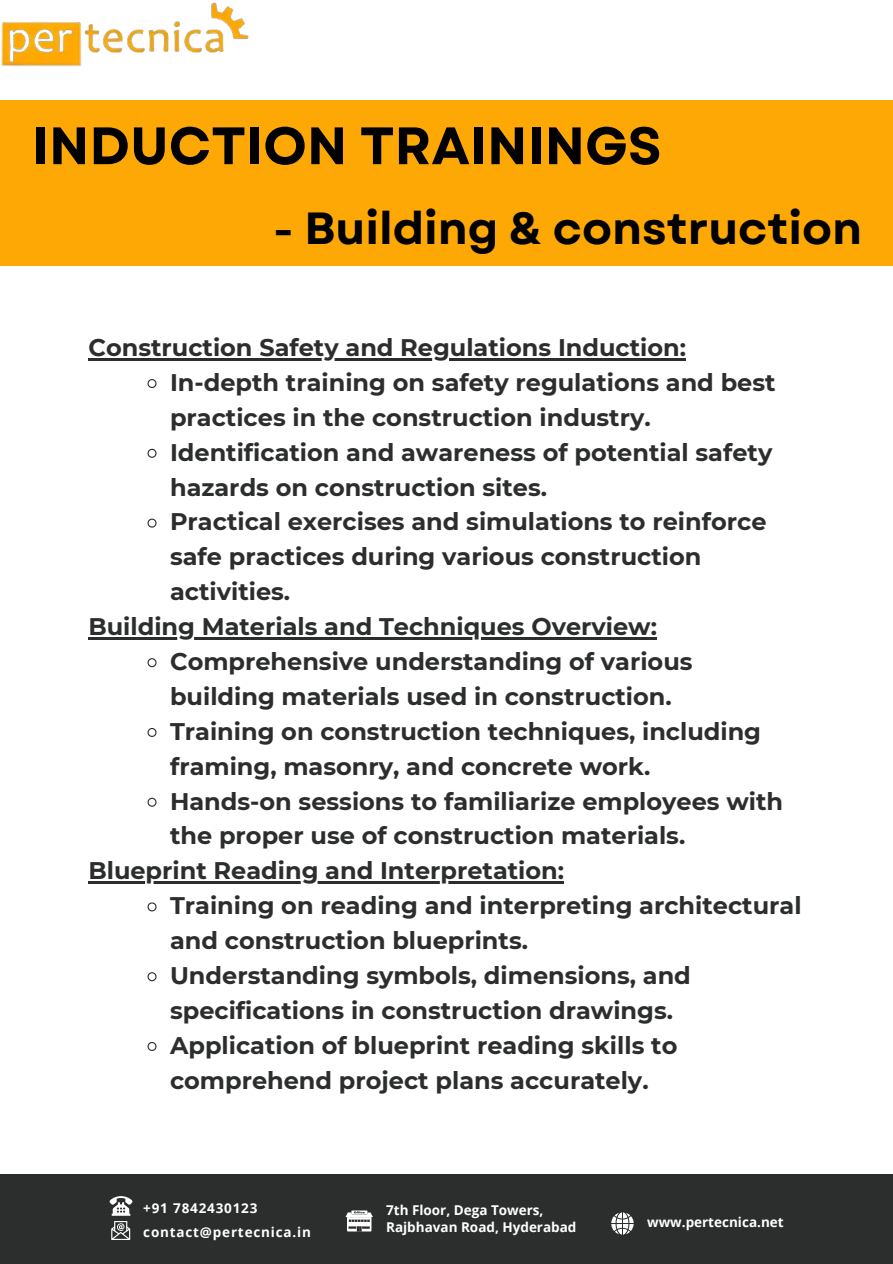
<style>
.page{position:relative;width:893px;height:1264px;background:#fff}
.page>*{position:absolute;margin:0;border:0;box-sizing:border-box;transform-origin:0 0}
.t1{font:700 52.5px "Garet";color:#000}
.t2{font:700 45px "Garet";color:#000}
.t3{font:700 24px/34.8px "Montserrat";color:#2c2d2d}
.t4{font:700 13.5px "Open Sans";color:#fff}
.t5{font:700 13.5px "Open Sans";letter-spacing:.06em;color:#fff}
</style>
<div class="page">
<img style="left:1px;top:2px;width:248px;height:65px">
<div style="left:0;top:100px;width:892px;height:165px;background:#fea806"></div>
<div style="left:0;top:1174px;width:892px;height:89px;background:#2c2d2d"></div>
<svg style="left:611px;top:1212px;width:22px;height:22px"></svg>
<svg style="left:345px;top:1210px;width:27px;height:21px"></svg>
<svg style="left:110px;top:1196px;width:22px;height:43px"></svg>
<hr style="left:88px;top:358px;width:434px;height:2px;background:#2c2d2d">
<hr style="left:522px;top:358px;width:164px;height:2px;background:#2c2d2d">
<svg style="left:147px;top:379px;width:10px;height:9px"></svg>
<svg style="left:147px;top:448px;width:10px;height:10px"></svg>
<svg style="left:147px;top:518px;width:10px;height:10px"></svg>
<hr style="left:88px;top:637px;width:35px;height:2px;background:#2c2d2d">
<hr style="left:123px;top:637px;width:534px;height:2px;background:#2c2d2d">
<svg style="left:147px;top:658px;width:10px;height:10px"></svg>
<svg style="left:147px;top:728px;width:10px;height:9px"></svg>
<svg style="left:147px;top:797px;width:10px;height:10px"></svg>
<hr style="left:88px;top:881px;width:476px;height:2px;background:#2c2d2d">
<svg style="left:147px;top:902px;width:10px;height:10px"></svg>
<svg style="left:147px;top:972px;width:10px;height:10px"></svg>
<svg style="left:147px;top:1042px;width:10px;height:9px"></svg>
<p class="t1" style="left:32px;top:108px;width:631px">INDUCTION TRAININGS</p>
<p class="t2" style="left:273px;top:195px;width:590px">- Building &amp; construction</p>
<p class="t3" style="left:88px;top:330px;width:599px">Construction Safety and Regulations Induction:</p>
<p class="t3" style="left:170px;top:365px;width:607px">In-depth training on safety regulations and best practices in the construction industry.</p>
<p class="t3" style="left:170px;top:434px;width:603px">Identification and awareness of potential safety hazards on construction sites.</p>
<p class="t3" style="left:170px;top:504px;width:598px">Practical exercises and simulations to reinforce safe practices during various construction activities.</p>
<p class="t3" style="left:88px;top:609px;width:570px">Building Materials and Techniques Overview:</p>
<p class="t3" style="left:170px;top:644px;width:524px">Comprehensive understanding of various building materials used in construction.</p>
<p class="t3" style="left:170px;top:713px;width:592px">Training on construction techniques, including framing, masonry, and concrete work.</p>
<p class="t3" style="left:170px;top:783px;width:614px">Hands-on sessions to familiarize employees with the proper use of construction materials.</p>
<p class="t3" style="left:88px;top:853px;width:477px">Blueprint Reading and Interpretation:</p>
<p class="t3" style="left:170px;top:888px;width:633px">Training on reading and interpreting architectural and construction blueprints.</p>
<p class="t3" style="left:170px;top:958px;width:522px">Understanding symbols, dimensions, and specifications in construction drawings.</p>
<p class="t3" style="left:170px;top:1027px;width:508px">Application of blueprint reading skills to comprehend project plans accurately.</p>
<p class="t5" style="left:143px;top:1198px;width:116px">+91 7842430123</p>
<p class="t5" style="left:143px;top:1222px;width:169px">contact@pertecnica.in</p>
<p class="t4" style="left:386px;top:1200px;width:159px">7th Floor, Dega Towers,</p>
<p class="t4" style="left:386px;top:1217px;width:192px">Rajbhavan Road, Hyderabad</p>
<p class="t4" style="left:647px;top:1212px;width:138px">www.pertecnica.net</p>
</div>
